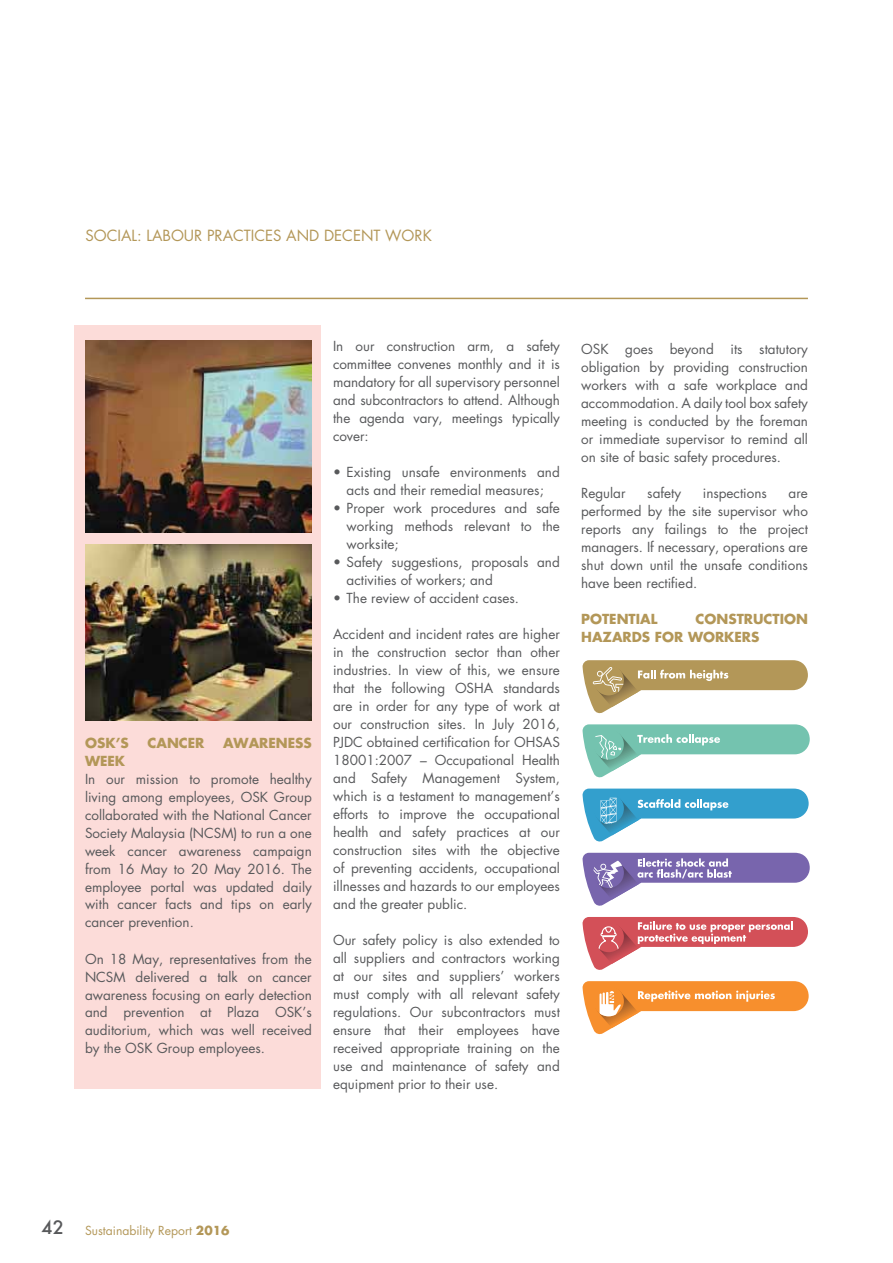
<style>
.page{position:relative;width:893px;height:1263px;background:#fff}
.page>*{position:absolute;margin:0;border:0;box-sizing:border-box;transform-origin:0 0}
.t1{font:15px "Futura";color:#b39758}
.t2{font:13.5px/18px "Futura";color:#58595b;text-align:justify}
.t3{font:700 13.5px/18px "Futura";color:#b39758}
.t4{font:12.15px "Futura";color:#b39758}
.s1{font-weight:500;font-size:18px;color:#58595b}
.s2{font-weight:700}
</style>
<div class="page">
<div style="left:74px;top:325px;width:247px;height:764px;background:#fcdcd9"></div>
<hr style="left:85px;top:298px;width:723px;height:1px;background:#b39758">
<img style="left:85px;top:340px;width:227px;height:193px">
<img style="left:85px;top:544px;width:227px;height:177px">
<svg style="left:582px;top:660px;width:226px;height:54px"></svg>
<svg style="left:582px;top:724px;width:228px;height:54px"></svg>
<svg style="left:582px;top:788px;width:227px;height:54px"></svg>
<svg style="left:582px;top:853px;width:228px;height:53px"></svg>
<svg style="left:582px;top:917px;width:226px;height:53px"></svg>
<svg style="left:582px;top:981px;width:227px;height:54px"></svg>
<p class="t1" style="left:85px;top:229px;width:348px">SOCIAL: LABOUR PRACTICES AND DECENT WORK</p>
<p class="t3" style="left:85px;top:735px;width:45px">OSK’S</p>
<p class="t3" style="left:148px;top:735px;width:58px">CANCER</p>
<p class="t3" style="left:223px;top:735px;width:90px">AWARENESS</p>
<p class="t3" style="left:85px;top:753px;width:42px">WEEK</p>
<p class="t2" style="left:85px;top:771px;width:228px">In our mission to promote healthy living among employees, OSK Group collaborated with the National Cancer Society Malaysia (NCSM) to run a one week cancer awareness campaign from 16 May to 20 May 2016. The employee portal was updated daily with cancer facts and tips on early cancer prevention.</p>
<p class="t2" style="left:85px;top:951px;width:228px">On 18 May, representatives from the NCSM delivered a talk on cancer awareness focusing on early detection and prevention at Plaza OSK’s auditorium, which was well received by the OSK Group employees.</p>
<p class="t2" style="left:333px;top:338px;width:228px">In our construction arm, a safety committee convenes monthly and it is mandatory for all supervisory personnel and subcontractors to attend. Although the agenda vary, meetings typically cover:</p>
<p class="t2" style="left:333px;top:464px;width:228px;text-align:center">• Existing unsafe environments and acts and their remedial measures;</p>
<p class="t2" style="left:347px;top:500px;width:215px;text-indent:-14px">• Proper work procedures and safe working methods relevant to the worksite;</p>
<p class="t2" style="left:347px;top:554px;width:215px;text-indent:-14px">• Safety suggestions, proposals and activities of workers; and</p>
<p class="t2" style="left:333px;top:590px;width:187px">• The review of accident cases.</p>
<p class="t2" style="left:333px;top:626px;width:228px">Accident and incident rates are higher in the construction sector than other industries. In view of this, we ensure that the following OSHA standards are in order for any type of work at our construction sites. In July 2016, PJDC obtained certification for OHSAS 18001:2007 – Occupational Health and Safety Management System, which is a testament to management’s efforts to improve the occupational health and safety practices at our construction sites with the objective of preventing accidents, occupational illnesses and hazards to our employees and the greater public.</p>
<p class="t2" style="left:333px;top:932px;width:228px">Our safety policy is also extended to all suppliers and contractors working at our sites and suppliers’ workers must comply with all relevant safety regulations. Our subcontractors must ensure that their employees have received appropriate training on the use and maintenance of safety and equipment prior to their use.</p>
<p class="t2" style="left:581px;top:341px;width:228px">OSK goes beyond its statutory obligation by providing construction workers with a safe workplace and accommodation. A daily tool box safety meeting is conducted by the foreman or immediate supervisor to remind all on site of basic safety procedures.</p>
<p class="t2" style="left:581px;top:485px;width:46px">Regular</p>
<p class="t2" style="left:647px;top:485px;width:35px">safety</p>
<p class="t2" style="left:703px;top:485px;width:66px">inspections</p>
<p class="t2" style="left:581px;top:485px;width:228px;text-indent:207px">are performed by the site supervisor who reports any failings to the project managers. If necessary, operations are shut down until the unsafe conditions have been rectified.</p>
<p class="t3" style="left:581px;top:611px;width:78px">POTENTIAL</p>
<p class="t3" style="left:581px;top:611px;width:228px;text-indent:114px">CONSTRUCTION<br>HAZARDS FOR WORKERS</p>
<p class="t4" style="left:42px;top:1225px;width:189px"><span class="s1">42</span> Sustainability Report <span class="s2">2016</span></p>
</div>
